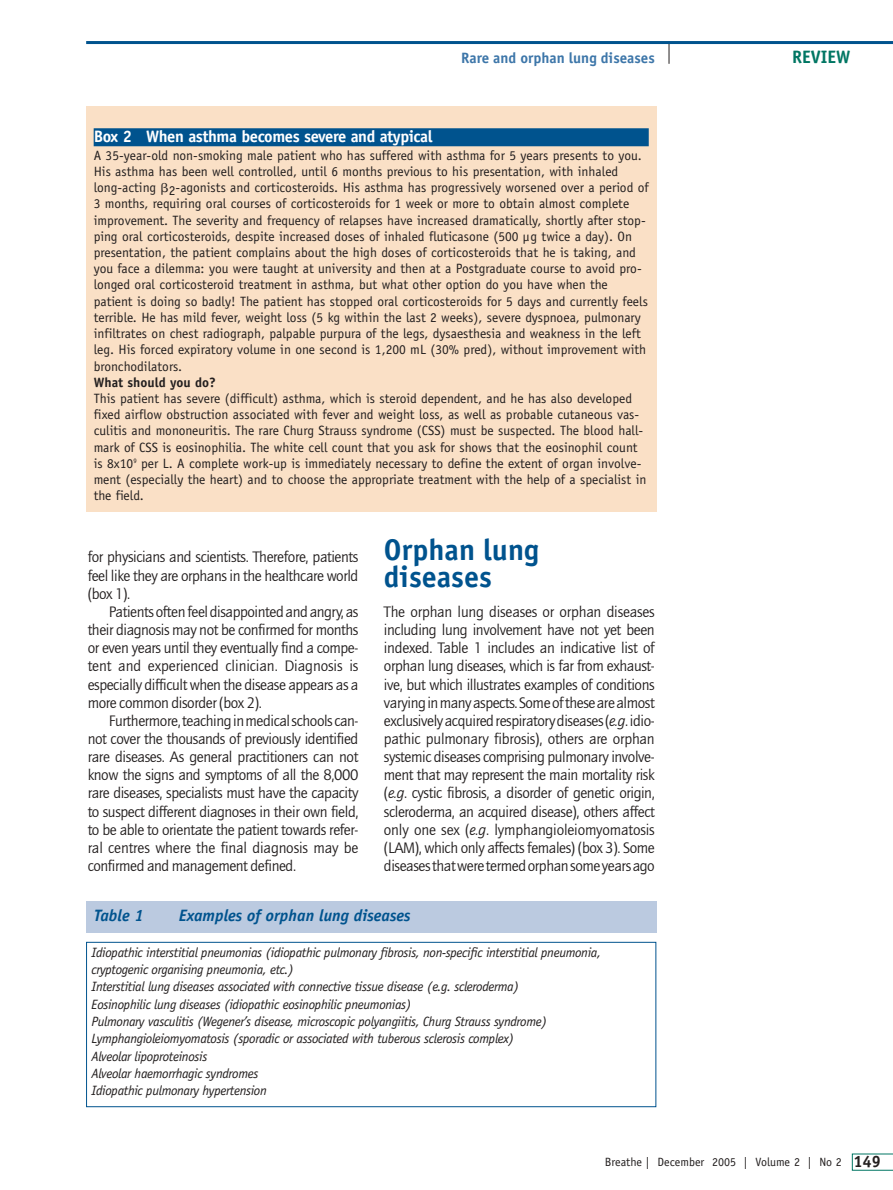
<style>
.page{position:relative;width:893px;height:1190px;background:#fff}
.page>*{position:absolute;margin:0;border:0;box-sizing:border-box;transform-origin:0 0}
.t1{font:700 30px/27px "Officina Sans";color:#00538e}
.t2{font:700 18px "Officina Sans";color:#007663}
.t3{font:700 16.5px "Officina Sans";letter-spacing:-.03em;color:#fff}
.t4{font:italic 700 16.5px "Officina Sans";color:#00538e}
.t5{font:15.75px/18.1px "Quay";letter-spacing:-.025em;color:#231f1f;text-align:justify}
.t6{font:700 15px "Officina Sans";color:#3d76a9}
.t7{font:13.5px/16.2px "Officina Sans";color:#231f1f}
.t8{font:italic 13.5px/17.2px "Officina Sans";letter-spacing:-.025em;color:#231f1f}
.t9{font:700 13.5px "Officina Sans";color:#231f1f}
.t10{font:12px "Officina Sans";color:#231f1f}
.s1{font-family:"Universal Greekwith Math Pi"}
.s2{font-family:"Quay Itlic"}
.s3{font-weight:700;font-size:16.5px}
</style>
<div class="page">
<svg style="left:668px;top:44px;width:1px;height:20px"></svg>
<svg style="left:851px;top:1153px;width:41px;height:17px"></svg>
<hr style="left:86px;top:41px;width:806px;height:3px;background:#00538e">
<div style="left:86px;top:106px;width:570px;height:406px;background:#fae0c6"></div>
<div style="left:94px;top:128px;width:554px;height:18px;background:#00538e"></div>
<div style="left:86px;top:942px;width:570px;height:165px;border:1px solid #00538e"></div>
<div style="left:86px;top:901px;width:570px;height:32px;background:#bbcae0"></div>
<p class="t6" style="left:461px;top:52px;width:195px">Rare and orphan lung diseases</p>
<h2 class="t2" style="left:792px;top:50px;width:60px">REVIEW</h2>
<p class="t3" style="left:94px;top:130px;width:340px">Box 2 When asthma becomes severe and atypical</p>
<p class="t7" style="left:94px;top:148px;width:556px">A 35-year-old non-smoking male patient who has suffered with asthma for 5 years presents to you.<br>His asthma has been well controlled, until 6 months previous to his presentation, with inhaled long-acting <span class="s1">-</span>2-agonists and corticosteroids. His asthma has progressively worsened over a period of 3 months, requiring oral courses of corticosteroids for 1 week or more to obtain almost complete improvement. The severity and frequency of relapses have increased dramatically, shortly after stop&shy;ping oral corticosteroids, despite increased doses of inhaled fluticasone (500 µg twice a day). On presentation, the patient complains about the high doses of corticosteroids that he is taking, and you face a dilemma: you were taught at university and then at a Postgraduate course to avoid pro&shy;longed oral corticosteroid treatment in asthma, but what other option do you have when the patient is doing so badly! The patient has stopped oral corticosteroids for 5 days and currently feels terrible. He has mild fever, weight loss (5 kg within the last 2 weeks), severe dyspnoea, pulmonary infiltrates on chest radiograph, palpable purpura of the legs, dysaesthesia and weakness in the left leg. His forced expiratory volume in one second is 1,200 mL (30% pred), without improvement with bronchodilators.</p>
<p class="t9" style="left:94px;top:377px;width:124px">What should you do?</p>
<p class="t7" style="left:94px;top:391px;width:554px">This patient has severe (difficult) asthma, which is steroid dependent, and he has also developed fixed airflow obstruction associated with fever and weight loss, as well as probable cutaneous vas&shy;culitis and mononeuritis. The rare Churg Strauss syndrome (CSS) must be suspected. The blood hall&shy;mark of CSS is eosinophilia. The white cell count that you ask for shows that the eosinophil count is 8x10<sup>9</sup> per L. A complete work-up is immediately necessary to define the extent of organ involve&shy;ment (especially the heart) and to choose the appropriate treatment with the help of a specialist in the field.</p>
<p class="t5" style="left:88px;top:549px;width:272px">for physicians and scientists. Therefore, patients feel like they are orphans in the healthcare world (box 1).</p>
<p class="t5" style="left:88px;top:604px;width:272px;text-indent:21px">Patients often feel disappointed and angry, as their diagnosis may not be confirmed for months or even years until they eventually find a compe&shy;tent and experienced clinician. Diagnosis is especially difficult when the disease appears as a more common disorder (box 2).</p>
<p class="t5" style="left:88px;top:713px;width:272px;text-indent:21px">Furthermore, teaching in medical schools can&shy;not cover the thousands of previously identified rare diseases. As general practitioners can not know the signs and symptoms of all the 8,000 rare diseases, specialists must have the capacity to suspect different diagnoses in their own field, to be able to orientate the patient towards refer&shy;ral centres where the final diagnosis may be confirmed and management defined.</p>
<h1 class="t1" style="left:384px;top:539px;width:157px">Orphan lung diseases</h1>
<p class="t5" style="left:384px;top:604px;width:272px">The orphan lung diseases or orphan diseases including lung involvement have not yet been indexed. Table 1 includes an indicative list of orphan lung diseases, which is far from exhaust&shy;ive, but which illustrates examples of conditions varying in many aspects. Some of these are almost exclusively acquired respiratory diseases (<span class="s2">e.g</span>. idio&shy;pathic pulmonary fibrosis), others are orphan systemic diseases comprising pulmonary involve&shy;ment that may represent the main mortality risk (<span class="s2">e.g</span>. cystic fibrosis, a disorder of genetic origin, scleroderma, an acquired disease), others affect only one sex (<span class="s2">e.g</span>. lymphangioleiomyomatosis (LAM), which only affects females) (box 3). Some diseases that were termed orphan some years ago</p>
<p class="t4" style="left:94px;top:909px;width:52px">Table 1</p>
<p class="t4" style="left:179px;top:909px;width:233px">Examples of orphan lung diseases</p>
<p class="t8" style="left:91px;top:944px;width:511px">Idiopathic interstitial pneumonias (idiopathic pulmonary fibrosis, non-specific interstitial pneumonia, cryptogenic organising pneumonia, etc.)<br>Interstitial lung diseases associated with connective tissue disease (e.g. scleroderma)<br>Eosinophilic lung diseases (idiopathic eosinophilic pneumonias)<br>Pulmonary vasculitis (Wegener’s disease, microscopic polyangiitis, Churg Strauss syndrome)<br>Lymphangioleiomyomatosis (sporadic or associated with tuberous sclerosis complex)<br>Alveolar lipoproteinosis<br>Alveolar haemorrhagic syndromes<br>Idiopathic pulmonary hypertension</p>
<p class="t10" style="left:605px;top:1157px;width:277px">Breathe | December 2005 | Volume 2 | No 2 <span class="s3">149</span></p>
</div>
